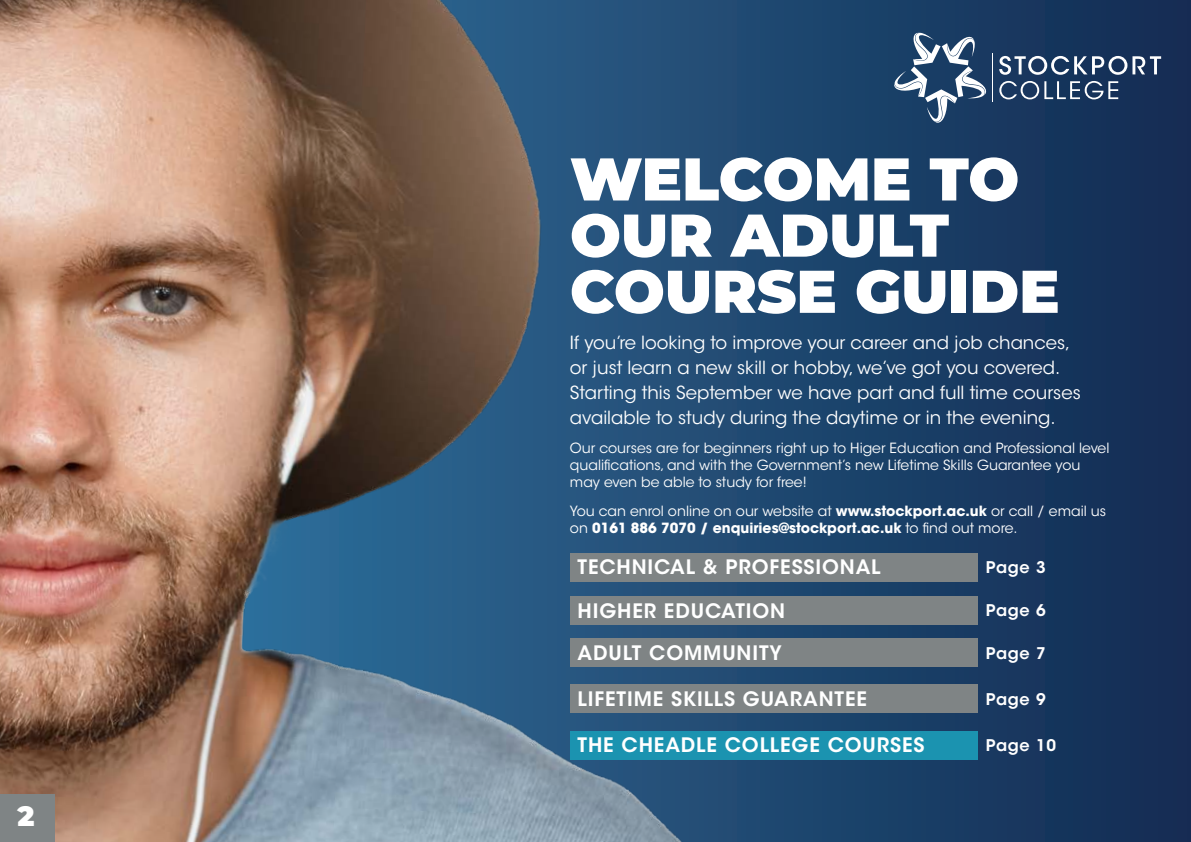
<style>
.page{position:relative;width:1191px;height:842px;background:#fff}
.page>*{position:absolute;margin:0;border:0;box-sizing:border-box;transform-origin:0 0}
.t1{font:900 60.2px/56.2px "Montserrat";color:#fff}
.t2{font:900 28px "Montserrat";color:#fff}
.t3{font:600 19.8px "ITC Avant Garde Std";letter-spacing:.045em;color:#fff}
.t4{font:18px/25.2px "ITC Avant Garde Std";color:#fff}
.t5{font:600 16px "ITC Avant Garde Std";letter-spacing:.045em;color:#fff}
.t6{font:14px/17.2px "ITC Avant Garde Std";color:#fff}
.s1{font-weight:700}
</style>
<div class="page">
<img style="left:0;top:0;width:1191px;height:842px">
<div style="left:570px;top:553px;width:407px;height:28px;background:#7f8485"></div>
<div style="left:570px;top:596px;width:407px;height:28px;background:#7f8485"></div>
<div style="left:570px;top:639px;width:407px;height:28px;background:#7f8485"></div>
<div style="left:570px;top:731px;width:407px;height:28px;background:#1b93b0"></div>
<div style="left:570px;top:685px;width:407px;height:28px;background:#7f8485"></div>
<div style="left:0;top:794px;width:54px;height:48px;background:#7f8485"></div>
<svg style="left:999px;top:56px;width:162px;height:19px"></svg>
<svg style="left:999px;top:81px;width:119px;height:18px"></svg>
<hr style="left:992px;top:53px;width:1px;height:49px;background:#fff">
<svg style="left:894px;top:33px;width:93px;height:90px"></svg>
<p class="t2" style="left:18px;top:795px;width:19px">2</p>
<p class="t1" style="left:570px;top:147px;width:491px">WELCOME TO<br>OUR ADULT<br>COURSE GUIDE</p>
<p class="t4" style="left:570px;top:330px;width:512px">If you’re looking to improve your career and job chances, or just learn a new skill or hobby, we’ve got you covered.<br>Starting this September we have part and full time courses available to study during the daytime or in the evening.</p>
<p class="t6" style="left:570px;top:439px;width:541px">Our courses are for beginners right up to Higer Education and Professional level qualifications, and with the Government’s new Lifetime Skills Guarantee you may even be able to study for free!</p>
<p class="t6" style="left:570px;top:502px;width:537px">You can enrol online on our website at <span class="s1">www.stockport.ac.uk</span> or call / email us on <span class="s1">0161 886 7070 / enquiries@stockport.ac.uk</span> to find out more.</p>
<p class="t3" style="left:577px;top:554px;width:304px">TECHNICAL &amp; PROFESSIONAL</p>
<p class="t3" style="left:577px;top:598px;width:209px">HIGHER EDUCATION</p>
<p class="t3" style="left:577px;top:640px;width:206px">ADULT COMMUNITY</p>
<p class="t5" style="left:986px;top:557px;width:61px">Page 3</p>
<p class="t5" style="left:986px;top:600px;width:61px">Page 6</p>
<p class="t5" style="left:986px;top:643px;width:61px">Page 7</p>
<p class="t3" style="left:577px;top:686px;width:291px">LIFETIME SKILLS GUARANTEE</p>
<p class="t5" style="left:986px;top:689px;width:61px">Page 9</p>
<p class="t3" style="left:577px;top:733px;width:348px">THE CHEADLE COLLEGE COURSES</p>
<p class="t5" style="left:986px;top:735px;width:72px">Page 10</p>
</div>
